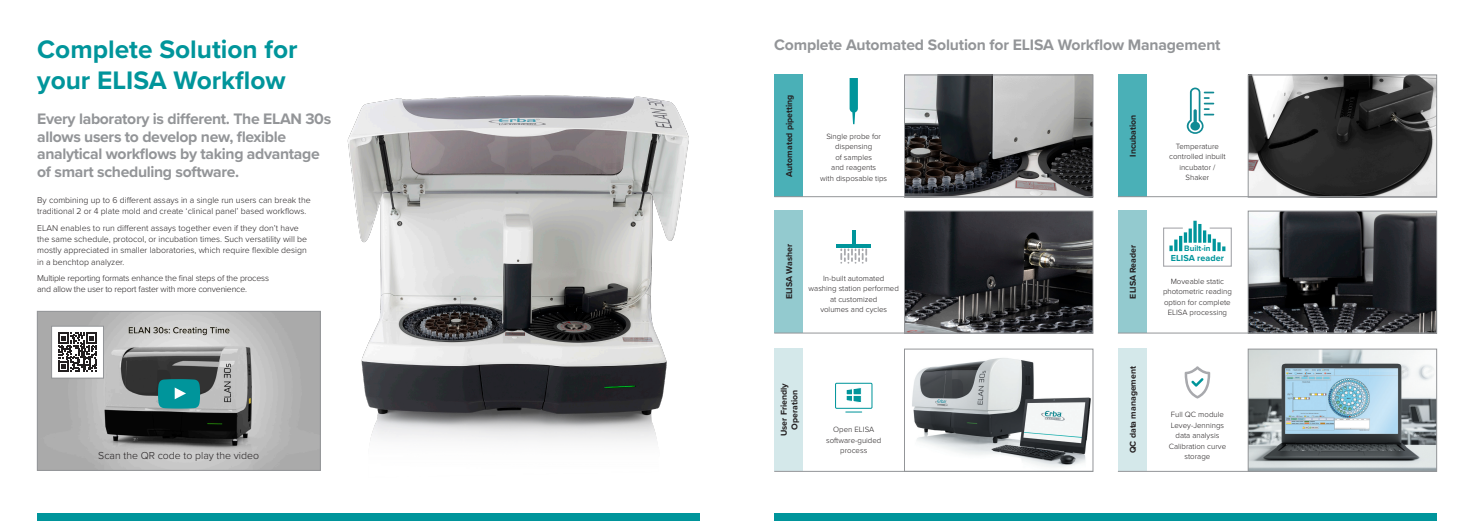
<style>
.page{position:relative;width:1474px;height:521px;background:#fff}
.page>*{position:absolute;margin:0;border:0;box-sizing:border-box;transform-origin:0 0}
.t1{font:700 26.25px/31.5px "Proxima Nova";color:#00959b}
.t2{font:700 15.75px/17.5px "Proxima Nova";letter-spacing:-.02em;color:#939598}
.BodyTxt_Spec{font:300 10.5px "Proxima Nova";color:#231f20}
.Spread_Features{font:700 9.01px "Proxima Nova";color:#00959b}
.BodyTxt_Spec-2{font:300 8.75px/11.4px "Proxima Nova";color:#231f20}
.BodyTxt_Spec-3{font:300 8.75px/11.4px "Proxima Nova";letter-spacing:-.02em;color:#231f20}
.t3{font:700 8.75px/10.5px "Proxima Nova";color:#231f20;text-align:center}
.Spread_Features-2{font:700 8.22px "Proxima Nova";color:#00959b}
.BodyTxt_Spec-4{font:300 7.88px/10.5px "Proxima Nova";color:#231f20;text-align:center}
</style>
<div class="page">
<img style="left:347px;top:95px;width:342px;height:347px">
<div style="left:37px;top:513px;width:662px;height:8px;background:#00959b"></div>
<img style="left:39px;top:313px;width:279px;height:155px">
<div style="left:37px;top:311px;width:283px;height:159px;border:1px solid #939598"></div>
<div style="left:774px;top:513px;width:662px;height:8px;background:#00959b"></div>
<img style="left:912px;top:358px;width:179px;height:109px">
<div style="left:904px;top:349px;width:189px;height:122px;border:1px solid #939598"></div>
<img style="left:1249px;top:351px;width:185px;height:118px">
<div style="left:1247px;top:349px;width:189px;height:122px;border:1px solid #939598"></div>
<div style="left:1117px;top:348px;width:29px;height:123px;background:#d4e8ea"></div>
<img style="left:906px;top:213px;width:185px;height:118px">
<div style="left:904px;top:211px;width:189px;height:122px;border:1px solid #939598"></div>
<img style="left:1249px;top:213px;width:185px;height:118px">
<div style="left:1247px;top:211px;width:189px;height:122px;border:1px solid #939598"></div>
<div style="left:774px;top:211px;width:29px;height:122px;background:#93cacf"></div>
<div style="left:1117px;top:211px;width:29px;height:122px;background:#93cacf"></div>
<img style="left:906px;top:77px;width:185px;height:118px">
<div style="left:904px;top:75px;width:189px;height:122px;border:1px solid #939598"></div>
<img style="left:1249px;top:77px;width:185px;height:118px">
<div style="left:1247px;top:75px;width:189px;height:122px;border:1px solid #939598"></div>
<div style="left:774px;top:348px;width:29px;height:123px;background:#d4e8ea"></div>
<div style="left:774px;top:74px;width:29px;height:123px;background:#4ab0b7"></div>
<div style="left:1117px;top:74px;width:29px;height:123px;background:#4ab0b7"></div>
<hr style="left:774px;top:196px;width:319px;height:1px;background:#939598">
<hr style="left:1117px;top:196px;width:319px;height:1px;background:#939598">
<hr style="left:774px;top:333px;width:319px;height:1px;background:#939598">
<hr style="left:1117px;top:333px;width:319px;height:1px;background:#939598">
<div style="left:835px;top:383px;width:37px;height:26px;border:1px solid #00959b"></div>
<svg style="left:845px;top:411px;width:16px;height:1px"></svg>
<svg style="left:846px;top:387px;width:15px;height:16px"></svg>
<svg style="left:1186px;top:88px;width:28px;height:46px"></svg>
<svg style="left:1184px;top:366px;width:26px;height:32px"></svg>
<hr style="left:774px;top:471px;width:319px;height:1px;background:#939598">
<hr style="left:1117px;top:471px;width:319px;height:1px;background:#939598">
<div style="left:52px;top:326px;width:51px;height:52px;background:#fff"></div>
<svg style="left:58px;top:332px;width:39px;height:40px"></svg>
<div style="left:51px;top:326px;width:53px;height:52px;border:1px solid #939598"></div>
<svg style="left:158px;top:379px;width:42px;height:30px"></svg>
<svg style="left:849px;top:78px;width:9px;height:46px"></svg>
<svg style="left:1163px;top:221px;width:69px;height:46px"></svg>
<svg style="left:840px;top:248px;width:27px;height:16px"></svg>
<hr style="left:836px;top:244px;width:35px;height:3px;background:#00959b">
<hr style="left:852px;top:230px;width:3px;height:16px;background:#00959b">
<p class="t1" style="left:37px;top:33px;width:262px">Complete Solution for your ELISA Workflow</p>
<p class="t2" style="left:37px;top:110px;width:295px">Every laboratory is different. The ELAN 30s allows users to develop new, flexible analytical workflows by taking advantage of smart scheduling software.</p>
<p class="BodyTxt_Spec-2" style="left:37px;top:194px;width:275px">By combining up to 6 different assays in a single run users can break the traditional 2 or 4 plate mold and create ‘clinical panel’ based workflows.</p>
<p class="BodyTxt_Spec-2" style="left:37px;top:221px;width:271px">ELAN enables to run different assays together even if they don’t have the same schedule, protocol, or incubation times. Such versatility will be mostly appreciated in smaller laboratories, which require flexible design in a benchtop analyzer.</p>
<p class="BodyTxt_Spec-3" style="left:37px;top:272px;width:233px">Multiple reporting formats enhance the final steps of the process and allow the user to report faster with more convenience.</p>
<p class="BodyTxt_Spec" style="left:98px;top:447px;width:162px">Scan the QR code to play the video</p>
<p class="t2" style="left:774px;top:35px;width:448px">Complete Automated Solution for ELISA Workflow Management</p>
<p class="t3" style="left:783px;top:177px;width:83px;rotate:-90deg">Automated pipetting</p>
<p class="t3" style="left:1127px;top:157px;width:44px;rotate:-90deg">Incubation</p>
<p class="BodyTxt_Spec-4" style="left:820px;top:130px;width:68px">Single probe for dispensing<br>of samples<br>and reagents<br>with disposable tips</p>
<p class="BodyTxt_Spec-4" style="left:1169px;top:141px;width:58px">Temperature controlled inbuilt incubator /<br>Shaker</p>
<p class="t3" style="left:783px;top:299px;width:57px;rotate:-90deg">ELISA Washer</p>
<p class="t3" style="left:1127px;top:298px;width:55px;rotate:-90deg">ELISA Reader</p>
<p class="BodyTxt_Spec-4" style="left:808px;top:272px;width:92px">In-built automated washing station performed at customized<br>volumes and cycles</p>
<p class="t3" style="left:778px;top:436px;width:54px;rotate:-90deg">User Friendly<br>Operation</p>
<p class="BodyTxt_Spec-4" style="left:826px;top:424px;width:57px">Open ELISA software-guided process</p>
<p class="t3" style="left:1127px;top:453px;width:89px;rotate:-90deg">QC data management</p>
<p class="Spread_Features-2" style="left:1184px;top:242px;width:28px">Built-in</p>
<p class="Spread_Features" style="left:1170px;top:251px;width:54px">ELISA reader</p>
<p class="BodyTxt_Spec-4" style="left:1162px;top:275px;width:70px">Moveable static photometric reading option for complete<br>ELISA processing</p>
<p class="BodyTxt_Spec-4" style="left:1168px;top:409px;width:59px">Full QC module<br>Levey-Jennings data analysis<br>Calibration curve storage</p>
</div>
